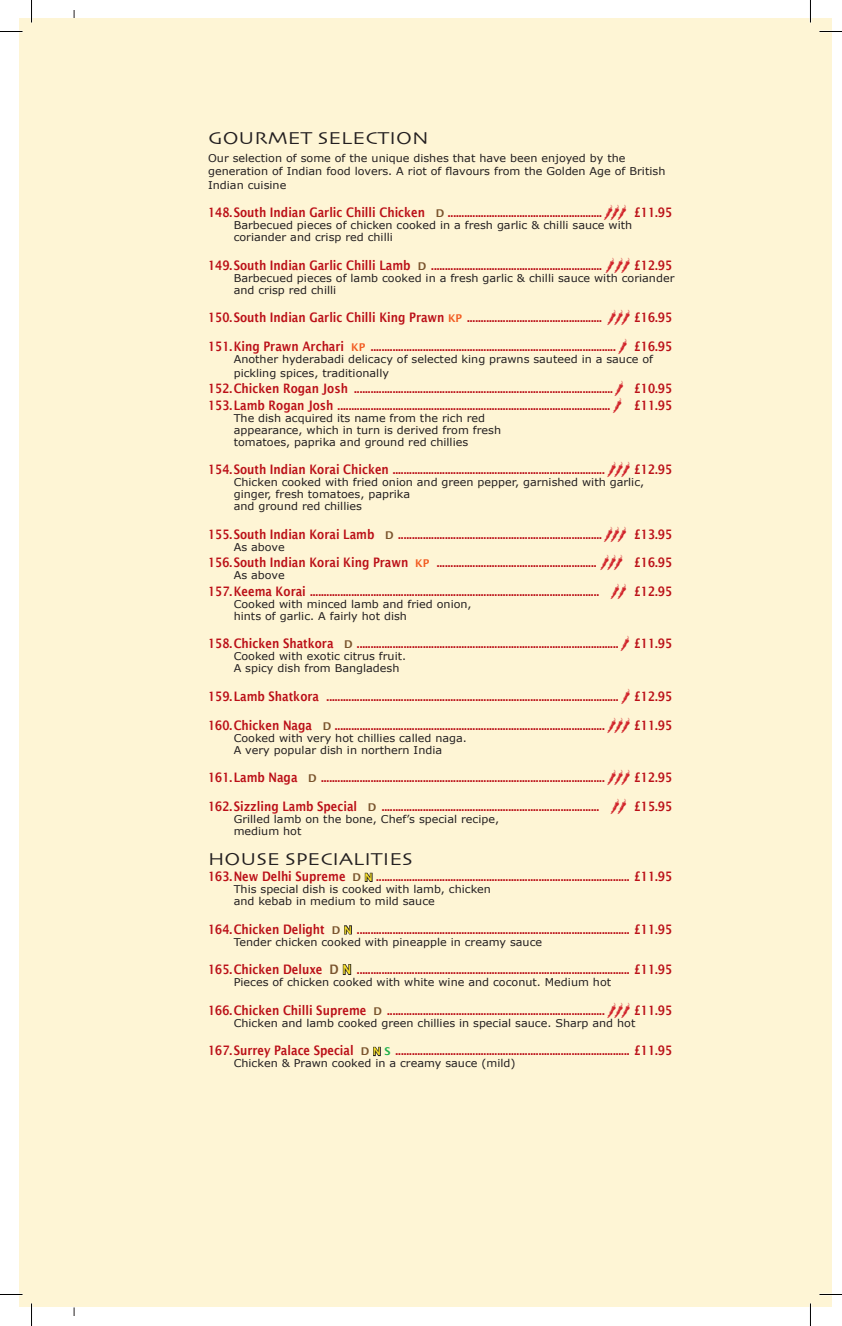
<style>
.page{position:relative;width:842px;height:1326px;background:#fff}
.page>*{position:absolute;margin:0;border:0;box-sizing:border-box;transform-origin:0 0}
.t1{font:18px "Skia";color:#231f20;scale:1.17 1}
.t2{font:600 13.05px/28.5px "Lucida Sans";color:#bb1018;scale:.85 1}
.t3{font:600 13.05px "Lucida Sans";color:#bb1018;scale:.86 1}
.t4{font:10.65px/12px "Verdana";color:#231f20;scale:1.04 1}
.s1{font-size:10.65px;color:#7a542d}
.s2{font-size:10.65px;color:#f25b21}
.s3{font-size:10.65px;color:#fae22c}
.s4{color:#7a542d}
.s5{color:#fae22c}
.s6{font-size:10.65px;color:#1eb14b}
</style>
<div class="page">
<div style="left:19px;top:19px;width:812px;height:1288px;background:#fef5d5"></div>
<svg style="left:364px;top:872px;width:9px;height:10px"></svg>
<svg style="left:344px;top:925px;width:8px;height:10px"></svg>
<svg style="left:342px;top:964px;width:10px;height:11px"></svg>
<svg style="left:373px;top:1046px;width:8px;height:11px"></svg>
<hr style="left:0;top:1293px;width:22px;height:2px;background:#fff">
<hr style="left:819px;top:1293px;width:22px;height:2px;background:#fff">
<hr style="left:809px;top:0;width:2px;height:23px;background:#fff">
<hr style="left:809px;top:1303px;width:2px;height:23px;background:#fff">
<svg style="left:0;top:31px;width:22px;height:1px"></svg>
<svg style="left:819px;top:31px;width:22px;height:1px"></svg>
<svg style="left:0;top:1294px;width:22px;height:1px"></svg>
<svg style="left:819px;top:1294px;width:22px;height:1px"></svg>
<svg style="left:31px;top:0;width:1px;height:23px"></svg>
<svg style="left:31px;top:1303px;width:1px;height:23px"></svg>
<h1 class="t1" style="left:208px;top:127px;width:190px">GOURMET SELECTION</h1>
<p class="t4" style="left:208px;top:151px;width:441px;line-height:13.5px">Our selection of some of the unique dishes that have been enjoyed by the generation of Indian food lovers. A riot of flavours from the Golden Age of British<br>Indian cuisine</p>
<p class="t2" style="left:208px;top:198px;width:464px">148.South Indian Garlic Chilli Chicken <span class="s1">D</span> ........................................................</p>
<p class="t2" style="left:633px;top:198px;width:47px">£11.95</p>
<p class="t4" style="left:233px;top:219px;width:384px">Barbecued pieces of chicken cooked in a fresh garlic &amp; chilli sauce with coriander and crisp red chilli</p>
<p class="t2" style="left:208px;top:251px;width:464px">149.South Indian Garlic Chilli Lamb <span class="s1">D</span> ..............................................................</p>
<p class="t2" style="left:633px;top:251px;width:47px">£12.95</p>
<p class="t4" style="left:233px;top:272px;width:425px">Barbecued pieces of lamb cooked in a fresh garlic &amp; chilli sauce with coriander and crisp red chilli</p>
<p class="t2" style="left:208px;top:303px;width:464px">150.South Indian Garlic Chilli King Prawn <span class="s2">KP</span> .................................................</p>
<p class="t2" style="left:633px;top:303px;width:47px">£16.95</p>
<p class="t2" style="left:208px;top:332px;width:481px">151.King Prawn Archari <span class="s2">KP</span> .........................................................................................</p>
<p class="t2" style="left:633px;top:332px;width:47px">£16.95</p>
<p class="t4" style="left:233px;top:352px;width:404px;line-height:13.6px">Another hyderabadi delicacy of selected king prawns sauteed in a sauce of pickling spices, traditionally</p>
<p class="t3" style="left:208px;top:381px;width:472px">152.Chicken Rogan Josh ..............................................................................................</p>
<p class="t3" style="left:633px;top:381px;width:46px">£10.95</p>
<p class="t2" style="left:208px;top:391px;width:474px">153.Lamb Rogan Josh ...................................................................................................</p>
<p class="t2" style="left:633px;top:391px;width:47px">£11.95</p>
<p class="t4" style="left:233px;top:412px;width:258px">The dish acquired its name from the rich red appearance, which in turn is derived from fresh tomatoes, paprika and ground red chillies</p>
<p class="t2" style="left:208px;top:455px;width:468px">154.South Indian Korai Chicken .............................................................................</p>
<p class="t2" style="left:633px;top:455px;width:47px">£12.95</p>
<p class="t4" style="left:233px;top:476px;width:396px">Chicken cooked with fried onion and green pepper, garnished with garlic, ginger, fresh tomatoes, paprika<br>and ground red chillies</p>
<p class="t2" style="left:208px;top:520px;width:464px">155.South Indian Korai Lamb <span class="s1">D</span> ..........................................................................</p>
<p class="t2" style="left:633px;top:520px;width:47px">£13.95</p>
<p class="t4" style="left:233px;top:541px;width:50px">As above</p>
<p class="t2" style="left:208px;top:548px;width:458px">156.South Indian Korai King Prawn <span class="s2">KP</span> ..........................................................</p>
<p class="t2" style="left:633px;top:548px;width:47px">£16.95</p>
<p class="t4" style="left:233px;top:569px;width:50px">As above</p>
<p class="t2" style="left:208px;top:577px;width:461px">157.Keema Korai .........................................................................................................</p>
<p class="t2" style="left:633px;top:577px;width:47px">£12.95</p>
<p class="t4" style="left:233px;top:598px;width:230px">Cooked with minced lamb and fried onion, hints of garlic. A fairly hot dish</p>
<p class="t2" style="left:208px;top:629px;width:547px">158.Chicken Shatkora <span class="s1">D</span> ............................................................................................... £11.95</p>
<p class="t4" style="left:233px;top:650px;width:167px">Cooked with exotic citrus fruit.<br>A spicy dish from Bangladesh</p>
<p class="t2" style="left:208px;top:682px;width:547px">159.Lamb Shatkora .......................................................................................................... £12.95<br>160.Chicken Naga <span class="s1">D</span> ..................................................................................................</p>
<p class="t2" style="left:633px;top:711px;width:47px">£11.95</p>
<p class="t4" style="left:233px;top:732px;width:225px">Cooked with very hot chillies called naga.<br>A very popular dish in northern India</p>
<p class="t2" style="left:208px;top:763px;width:468px">161.Lamb Naga <span class="s1">D</span> .......................................................................................................</p>
<p class="t2" style="left:633px;top:763px;width:47px">£12.95</p>
<p class="t2" style="left:208px;top:792px;width:461px">162.Sizzling Lamb Special <span class="s1">D</span> ...............................................................................</p>
<p class="t2" style="left:633px;top:792px;width:47px">£15.95</p>
<p class="t4" style="left:233px;top:813px;width:256px">Grilled lamb on the bone, Chef’s special recipe, medium hot</p>
<h1 class="t1" style="left:208px;top:848px;width:176px">HOUSE SPECIALITIES</h1>
<p class="t2" style="left:208px;top:862px;width:547px">163.New Delhi Supreme <span class="s1">D</span> <span class="s3">N</span> ............................................................................................ £11.95</p>
<p class="t4" style="left:233px;top:883px;width:249px">This special dish is cooked with lamb, chicken and kebab in medium to mild sauce</p>
<p class="t2" style="left:208px;top:915px;width:547px">164.Chicken Delight <span class="s1">D</span> <span class="s3">N</span> ................................................................................................... £11.95</p>
<p class="t4" style="left:233px;top:936px;width:298px">Tender chicken cooked with pineapple in creamy sauce</p>
<p class="t2" style="left:208px;top:955px;width:547px">165.Chicken Deluxe <span class="s4">D</span> <span class="s5">N</span> ................................................................................................... £11.95</p>
<p class="t4" style="left:233px;top:976px;width:364px">Pieces of chicken cooked with white wine and coconut. Medium hot</p>
<p class="t2" style="left:208px;top:996px;width:468px">166.Chicken Chilli Supreme <span class="s1">D</span> ...............................................................................</p>
<p class="t2" style="left:633px;top:996px;width:47px">£11.95</p>
<p class="t4" style="left:233px;top:1017px;width:387px">Chicken and lamb cooked green chillies in special sauce. Sharp and hot</p>
<p class="t2" style="left:208px;top:1036px;width:547px">167.Surrey Palace Special <span class="s1">D</span> <span class="s3">N</span> <span class="s6">S</span> ..................................................................................... £11.95</p>
<p class="t4" style="left:233px;top:1057px;width:272px">Chicken &amp; Prawn cooked in a creamy sauce (mild)</p>
</div>
